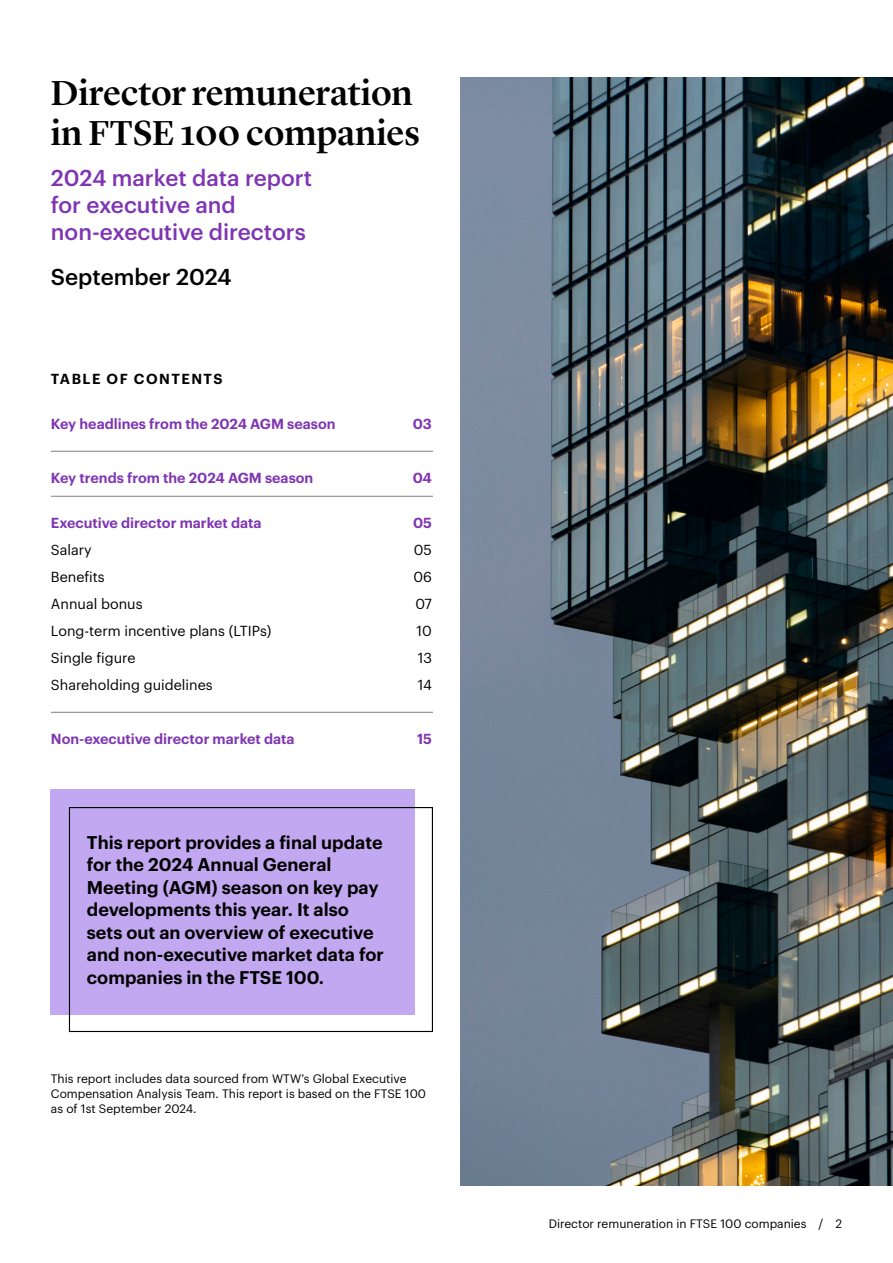
<style>
.page{position:relative;width:893px;height:1263px;background:#fff}
.page>*{position:absolute;margin:0;border:0;box-sizing:border-box;transform-origin:0 0}
.Headline_24_27{font:500 36px/40.5px "Lyon Display";color:#000}
.Subhead_15_18{font:500 22.5px/27px "Graphik";color:#7f35b2}
.Subhead_15_18-2{font:500 22.5px "Graphik";color:#000}
.t1{font:600 18px/22.5px "Graphik";color:#000}
.TOC_L2_9_5_11_A4{font:14.25px "Graphik";color:#000}
.TOC_L1_rule_above_9_5_11_A4{font:600 14.25px "Graphik";color:#7f35b2}
.TOC_L2_9_5_11_A4-2{font:600 14.25px "Graphik";color:#7f35b2}
.TOC_Headline{font:600 14.25px "Graphik";letter-spacing:.105em;color:#000}
.Caption_no_space_8_10{font:12px/15px "Graphik";color:#000}
.Folio_8_10_A4{font:12px "Graphik";color:#000}
</style>
<div class="page">
<img style="left:460px;top:78px;width:433px;height:1107px">
<hr style="left:51px;top:451px;width:382px;height:1px;background:#808080">
<hr style="left:51px;top:496px;width:382px;height:1px;background:#808080">
<hr style="left:51px;top:712px;width:382px;height:1px;background:#808080">
<div style="left:51px;top:789px;width:364px;height:225px;background:#c2a8f0"></div>
<p class="Headline_24_27" style="left:51px;top:70px;width:371px">Director remuneration in FTSE 100 companies</p>
<p class="Subhead_15_18" style="left:51px;top:162px;width:263px">2024 market data report for executive and non-executive directors</p>
<p class="Subhead_15_18-2" style="left:51px;top:260px;width:182px">September 2024</p>
<p class="TOC_Headline" style="left:51px;top:368px;width:173px">TABLE OF CONTENTS</p>
<p class="TOC_L2_9_5_11_A4-2" style="left:51px;top:413px;width:286px">Key headlines from the 2024 AGM season</p>
<p class="TOC_L2_9_5_11_A4-2" style="left:413px;top:413px;width:21px">03</p>
<p class="TOC_L1_rule_above_9_5_11_A4" style="left:51px;top:467px;width:264px">Key trends from the 2024 AGM season</p>
<p class="TOC_L1_rule_above_9_5_11_A4" style="left:413px;top:467px;width:21px">04</p>
<p class="TOC_L1_rule_above_9_5_11_A4" style="left:51px;top:512px;width:212px">Executive director market data</p>
<p class="TOC_L1_rule_above_9_5_11_A4" style="left:413px;top:512px;width:20px">05</p>
<p class="TOC_L2_9_5_11_A4" style="left:51px;top:539px;width:42px">Salary</p>
<p class="TOC_L2_9_5_11_A4" style="left:414px;top:539px;width:20px">05</p>
<p class="TOC_L2_9_5_11_A4" style="left:51px;top:566px;width:55px">Benefits</p>
<p class="TOC_L2_9_5_11_A4" style="left:413px;top:566px;width:20px">06</p>
<p class="TOC_L2_9_5_11_A4" style="left:51px;top:593px;width:93px">Annual bonus</p>
<p class="TOC_L2_9_5_11_A4" style="left:415px;top:593px;width:18px">07</p>
<p class="TOC_L2_9_5_11_A4" style="left:51px;top:620px;width:222px">Long-term incentive plans (LTIPs)</p>
<p class="TOC_L2_9_5_11_A4" style="left:417px;top:620px;width:17px">10</p>
<p class="TOC_L2_9_5_11_A4" style="left:51px;top:647px;width:86px">Single figure</p>
<p class="TOC_L2_9_5_11_A4" style="left:418px;top:647px;width:16px">13</p>
<p class="TOC_L2_9_5_11_A4" style="left:51px;top:674px;width:163px">Shareholding guidelines</p>
<p class="TOC_L2_9_5_11_A4" style="left:418px;top:674px;width:16px">14</p>
<p class="TOC_L1_rule_above_9_5_11_A4" style="left:51px;top:728px;width:245px">Non-executive director market data</p>
<p class="TOC_L1_rule_above_9_5_11_A4" style="left:417px;top:728px;width:16px">15</p>
<p class="t1" style="left:87px;top:829px;width:298px">This report provides a final update for the 2024 Annual General<br>Meeting (AGM) season on key pay developments this year. It also sets out an overview of executive and non-executive market data for companies in the FTSE 100.</p>
<p class="Caption_no_space_8_10" style="left:51px;top:1070px;width:377px">This report includes data sourced from WTW’s Global Executive<br>Compensation Analysis Team. This report is based on the FTSE 100 as of 1st September 2024.</p>
<p class="Folio_8_10_A4" style="left:549px;top:1215px;width:295px">Director remuneration in FTSE 100 companies / 2</p>
</div>
